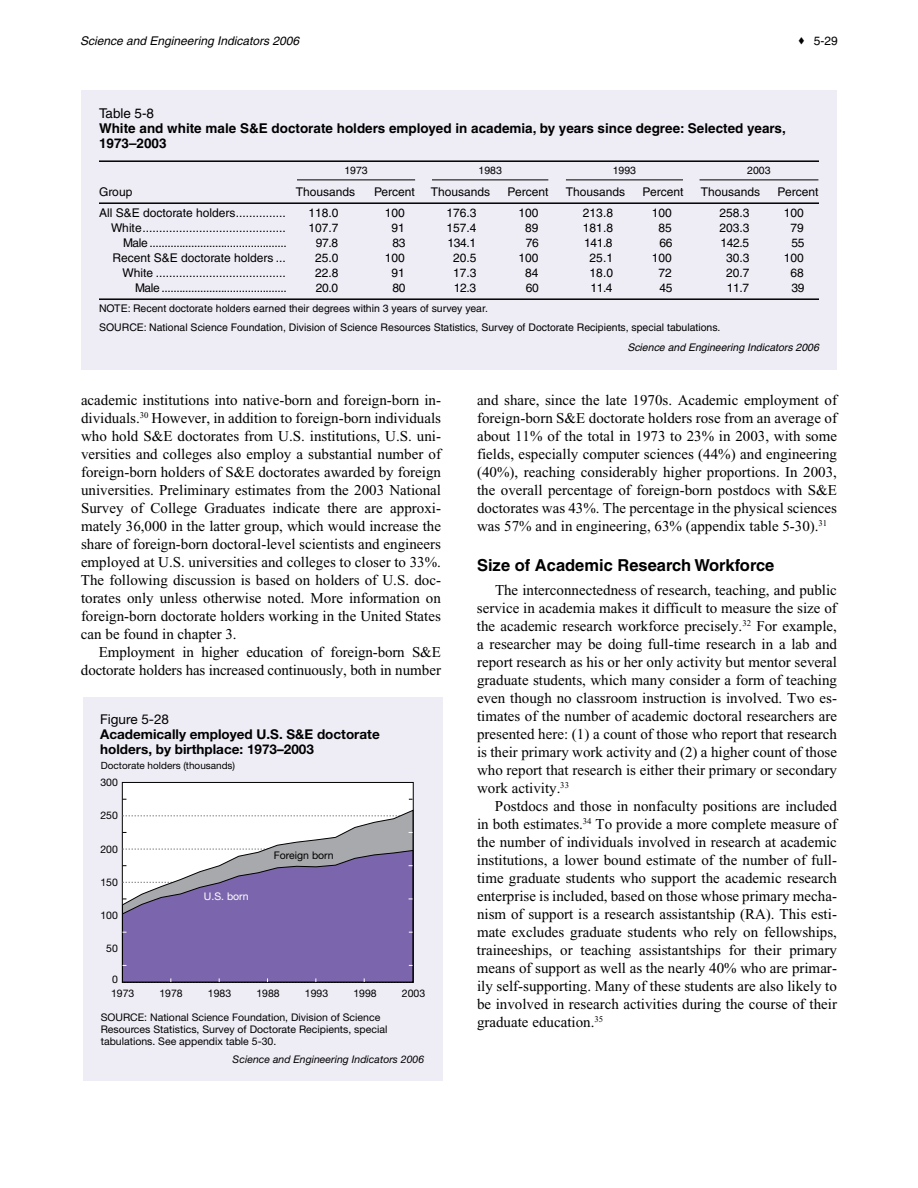
<style>
.page{position:relative;width:918px;height:1188px;background:#fff}
.page>*{position:absolute;margin:0;border:0;box-sizing:border-box;transform-origin:0 0}
.t1{font:700 16.5px "Helvetica";color:#000}
.t2{font:15px/18px "Times New Roman";color:#000;text-align:justify}
.t3{font:700 13.5px/15px "Helvetica";color:#000}
.t4{font:700 13.5px/15px "Helvetica Neue";color:#000}
.t5{font:13.5px "Helvetica Neue";color:#000}
.t6{font:13.5px "Helvetica";letter-spacing:-.01em;color:#000}
.t7{font:12px "Helvetica";color:#000}
.t8{font:italic 12px "Helvetica";color:#000}
.t9{font:10.5px/19.5px "Helvetica";color:#000}
.t10{font:10.5px/12px "Helvetica Neue";color:#000}
.t11{font:italic 10.5px "Helvetica";color:#000}
.t12{font:italic 10.5px "Helvetica Neue";color:#000}
.t13{font:10.5px "Helvetica Neue";color:#fff}
.t14{font:9.9px "Helvetica Neue";color:#000}
</style>
<div class="page">
<div style="left:81px;top:90px;width:756px;height:279px;background:#eeecf5"></div>
<hr style="left:99px;top:160px;width:720px;height:2px;background:#000">
<hr style="left:99px;top:202px;width:720px;height:2px;background:#000">
<hr style="left:99px;top:298px;width:720px;height:2px;background:#000">
<hr style="left:700px;top:180px;width:118px;height:1px;background:#000">
<hr style="left:297px;top:180px;width:118px;height:1px;background:#000">
<hr style="left:432px;top:180px;width:116px;height:1px;background:#000">
<hr style="left:566px;top:180px;width:117px;height:1px;background:#000">
<div style="left:83px;top:698px;width:360px;height:383px;background:#eeecf5"></div>
<div style="left:122px;top:782px;width:291px;height:200px;background:#fff"></div>
<svg style="left:122px;top:810px;width:291px;height:39px"></svg>
<svg style="left:122px;top:849px;width:291px;height:134px;background:#8776ae"></svg>
<svg style="left:123px;top:832px;width:290px;height:1px"></svg>
<p class="t8" style="left:80px;top:34px;width:220px">Science and Engineering Indicators 2006</p>
<p class="t7" style="left:798px;top:34px;width:34px">▼ 5-29</p>
<p class="t6" style="left:99px;top:106px;width:56px">Table 5-8</p>
<p class="t3" style="left:99px;top:121px;width:688px">White and white male S&amp;E doctorate holders employed in academia, by years since degree: Selected years,<br>1973–2003</p>
<p class="t7" style="left:99px;top:185px;width:35px">Group</p>
<p class="t7" style="left:296px;top:185px;width:61px">Thousands</p>
<p class="t7" style="left:374px;top:185px;width:42px">Percent</p>
<p class="t7" style="left:431px;top:185px;width:61px">Thousands</p>
<p class="t7" style="left:508px;top:185px;width:42px">Percent</p>
<p class="t7" style="left:566px;top:185px;width:61px">Thousands</p>
<p class="t7" style="left:643px;top:185px;width:42px">Percent</p>
<p class="t7" style="left:701px;top:185px;width:61px">Thousands</p>
<p class="t7" style="left:778px;top:185px;width:42px">Percent</p>
<p class="t7" style="left:99px;top:206px;width:201px">All S&amp;E doctorate holders............... 118</p>
<p class="t7" style="left:328px;top:206px;width:37px">.0 1</p>
<p class="t7" style="left:392px;top:206px;width:30px">00 176</p>
<p class="t7" style="left:466px;top:206px;width:22px">.31</p>
<p class="t7" style="left:525px;top:206px;width:31px">00 213</p>
<p class="t7" style="left:603px;top:206px;width:21px">.81</p>
<p class="t7" style="left:659px;top:206px;width:42px">00 2</p>
<p class="t7" style="left:726px;top:206px;width:33px">58.31</p>
<p class="t7" style="left:791px;top:206px;width:15px">00</p>
<p class="t7" style="left:111px;top:221px;width:242px">White........................................... 1 07.7911</p>
<p class="t7" style="left:453px;top:221px;width:34px">57.489181</p>
<p class="t7" style="left:603px;top:221px;width:24px">.88</p>
<p class="t7" style="left:665px;top:221px;width:35px">5 2</p>
<p class="t7" style="left:726px;top:221px;width:33px">03.379</p>
<p class="t7" style="left:123px;top:236px;width:180px">Male .............................................. 97</p>
<p class="t7" style="left:328px;top:236px;width:21px">.883134</p>
<p class="t7" style="left:466px;top:236px;width:21px">.176141</p>
<p class="t7" style="left:603px;top:236px;width:21px">.866142</p>
<p class="t7" style="left:740px;top:236px;width:11px">.5</p>
<p class="t7" style="left:791px;top:236px;width:14px">55</p>
<p class="t7" style="left:112px;top:251px;width:194px">Recent S&amp;E doctorate holders ... 2</p>
<p class="t7" style="left:322px;top:251px;width:44px">5.0 1</p>
<p class="t7" style="left:392px;top:251px;width:42px">00 2</p>
<p class="t7" style="left:460px;top:251px;width:41px">0.5 1</p>
<p class="t7" style="left:525px;top:251px;width:43px">00 2</p>
<p class="t7" style="left:596px;top:251px;width:28px">5.11</p>
<p class="t7" style="left:659px;top:251px;width:45px">00 3</p>
<p class="t7" style="left:733px;top:251px;width:27px">0.31</p>
<p class="t7" style="left:791px;top:251px;width:15px">00</p>
<p class="t7" style="left:122px;top:266px;width:180px">White ....................................... 22</p>
<p class="t7" style="left:328px;top:266px;width:24px">.89117</p>
<p class="t7" style="left:466px;top:266px;width:24px">.38418</p>
<p class="t7" style="left:603px;top:266px;width:35px">.0 722</p>
<p class="t7" style="left:733px;top:266px;width:27px">0.768</p>
<p class="t7" style="left:135px;top:281px;width:171px">Male .......................................... 2</p>
<p class="t7" style="left:322px;top:281px;width:47px">0.0 8</p>
<p class="t7" style="left:399px;top:281px;width:28px">0 12</p>
<p class="t7" style="left:466px;top:281px;width:25px">.36</p>
<p class="t7" style="left:532px;top:281px;width:29px">0 11</p>
<p class="t7" style="left:603px;top:281px;width:24px">.44</p>
<p class="t7" style="left:666px;top:281px;width:30px">5 11</p>
<p class="t7" style="left:740px;top:281px;width:20px">.739</p>
<p class="t9" style="left:99px;top:299px;width:623px">NOTE: Recent doctorate holders earned their degrees within 3 years of survey year.<br>SOURCE: National Science Foundation, Division of Science Resources Statistics, Survey of Doctorate Recipients, special tabulations.</p>
<p class="t11" style="left:627px;top:341px;width:193px">Science and Engineering Indicators 2006</p>
<p class="t9" style="left:344px;top:160px;width:7px">1973</p>
<p class="t9" style="left:479px;top:160px;width:7px">1983</p>
<p class="t9" style="left:613px;top:160px;width:7px">1993</p>
<p class="t9" style="left:747px;top:160px;width:24px">2003</p>
<p class="t2" style="left:81px;top:391px;width:362px">academic institutions into native-born and foreign-born in&shy;dividuals.<sup>30</sup> However, in addition to foreign-born individuals who hold S&amp;E doctorates from U.S. institutions, U.S. uni&shy;versities and colleges also employ a substantial number of foreign-born holders of S&amp;E doctorates awarded by foreign universities. Preliminary estimates from the 2003 National Survey of College Graduates indicate there are approxi&shy;mately 36,000 in the latter group, which would increase the share of foreign-born doctoral-level scientists and engineers employed at U.S. universities and colleges to closer to 33%.<br>The following discussion is based on holders of U.S. doc&shy;torates only unless otherwise noted. More information on foreign-born doctorate holders working in the United States can be found in chapter 3.</p>
<p class="t2" style="left:81px;top:643px;width:362px;text-align:right">Employment in higher education of foreign-born S&amp;E doctorate holders has increased continuously, both in number</p>
<p class="t5" style="left:100px;top:711px;width:71px">Figure 5-28</p>
<p class="t4" style="left:100px;top:726px;width:281px">Academically employed U.S. S&amp;E doctorate holders, by birthplace: 1973–2003</p>
<p class="t14" style="left:101px;top:760px;width:136px">Doctorate holders (thousands)</p>
<p class="t10" style="left:100px;top:776px;width:19px">300</p>
<p class="t10" style="left:100px;top:810px;width:19px">250</p>
<p class="t10" style="left:100px;top:843px;width:19px">200</p>
<p class="t10" style="left:100px;top:876px;width:19px">150</p>
<p class="t10" style="left:100px;top:909px;width:19px">100</p>
<p class="t10" style="left:106px;top:943px;width:13px">50</p>
<p class="t10" style="left:112px;top:973px;width:7px">0</p>
<p class="t13" style="left:204px;top:890px;width:46px">U.S. born</p>
<p class="t10" style="left:274px;top:849px;width:61px">Foreign born</p>
<p class="t10" style="left:111px;top:987px;width:25px">1973</p>
<p class="t10" style="left:159px;top:987px;width:25px">1978</p>
<p class="t10" style="left:208px;top:987px;width:25px">1983</p>
<p class="t10" style="left:256px;top:987px;width:25px">1988</p>
<p class="t10" style="left:305px;top:987px;width:25px">1993</p>
<p class="t10" style="left:353px;top:987px;width:25px">1998</p>
<p class="t10" style="left:402px;top:987px;width:25px">2003</p>
<p class="t10" style="left:101px;top:1011px;width:288px">SOURCE: National Science Foundation, Division of Science<br>Resources Statistics, Survey of Doctorate Recipients, special tabulations. See appendix table 5-30.</p>
<p class="t12" style="left:233px;top:1053px;width:193px">Science and Engineering Indicators 2006</p>
<p class="t2" style="left:477px;top:391px;width:362px">and share, since the late 1970s. Academic employment of foreign-born S&amp;E doctorate holders rose from an average of about 11% of the total in 1973 to 23% in 2003, with some fields, especially computer sciences (44%) and engineering (40%), reaching considerably higher proportions. In 2003, the overall percentage of foreign-born postdocs with S&amp;E doctorates was 43%. The percentage in the physical sciences was 57% and in engineering, 63% (appendix table 5-30).<sup>31</sup></p>
<p class="t1" style="left:477px;top:555px;width:299px">Size of Academic Research Workforce</p>
<p class="t2" style="left:477px;top:581px;width:362px;text-indent:18px">The interconnectedness of research, teaching, and public service in academia makes it difficult to measure the size of the academic research workforce precisely.<sup>32</sup> For example, a researcher may be doing full-time research in a lab and report research as his or her only activity but mentor several graduate students, which many consider a form of teaching even though no classroom instruction is involved. Two es&shy;timates of the number of academic doctoral researchers are presented here: (1) a count of those who report that research is their primary work activity and (2) a higher count of those who report that research is either their primary or secondary work activity.<sup>33</sup></p>
<p class="t2" style="left:477px;top:797px;width:362px;text-indent:18px">Postdocs and those in nonfaculty positions are included in both estimates.<sup>34</sup> To provide a more complete measure of the number of individuals involved in research at academic institutions, a lower bound estimate of the number of full&shy;time graduate students who support the academic research enterprise is included, based on those whose primary mecha&shy;nism of support is a research assistantship (RA). This esti&shy;mate excludes graduate students who rely on fellowships, traineeships, or teaching assistantships for their primary means of support as well as the nearly 40% who are primar&shy;ily self-supporting. Many of these students are also likely to be involved in research activities during the course of their graduate education.<sup>35</sup></p>
</div>
